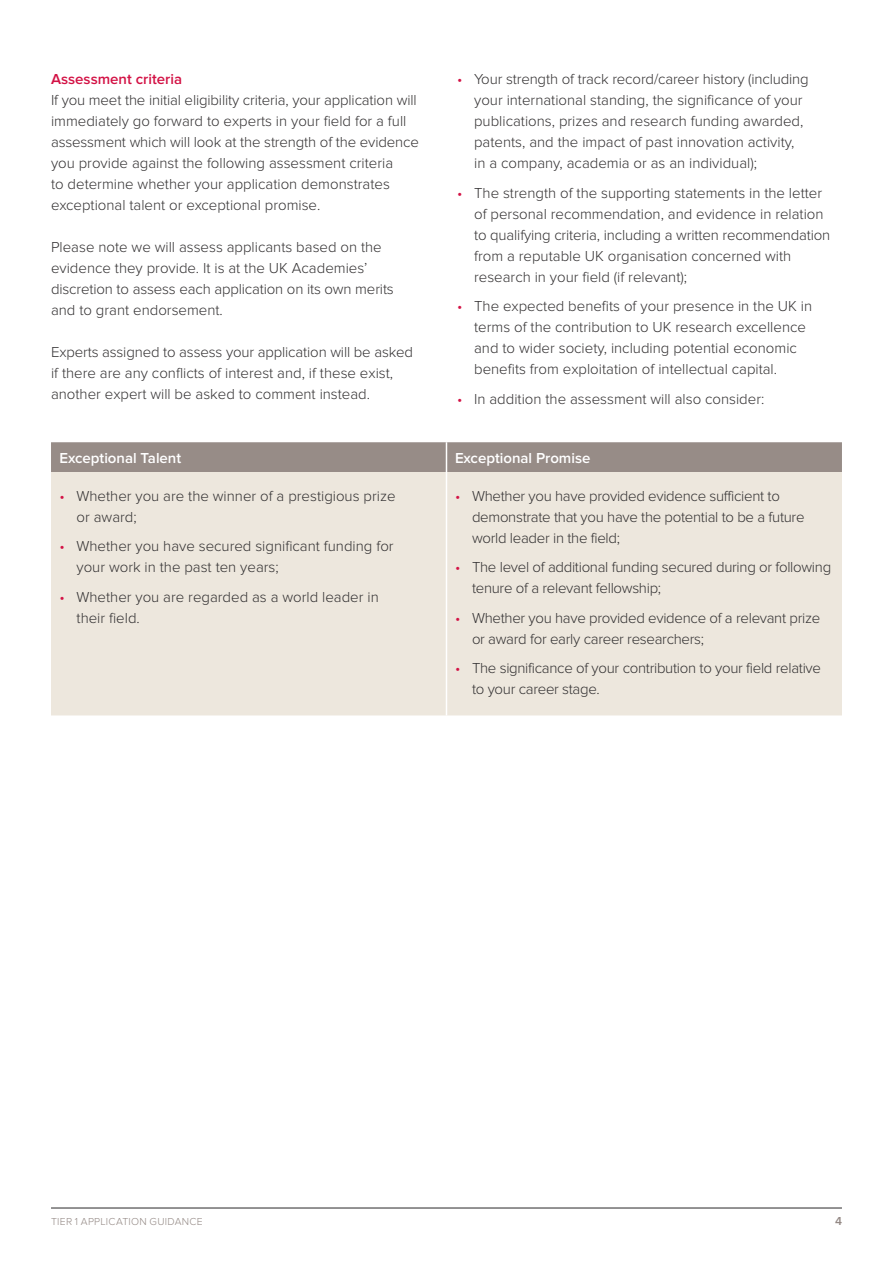
<style>
.page{position:relative;width:893px;height:1263px;background:#fff}
.page>*{position:absolute;margin:0;border:0;box-sizing:border-box;transform-origin:0 0}
.t1{font:300 15px/21px "Proxima Nova";color:#333132}
.t2{font:300 15px/21px "Proxima Nova";letter-spacing:-.02em;color:#333132}
.t3{font:600 15px "Proxima Nova";color:#fff}
.t4{font:600 15px "Proxima Nova";color:#d31245}
.t5{font:600 12px "Proxima Nova";color:#938884}
.t6{font:300 10.5px "Proxima Nova";letter-spacing:.03em;color:#938884}
.s1{color:#d31245}
</style>
<div class="page">
<hr style="left:51px;top:1208px;width:791px;height:1px;background:#292829">
<div style="left:51px;top:442px;width:791px;height:30px;background:#978c87"></div>
<div style="left:51px;top:472px;width:791px;height:243px;background:#ede7dd"></div>
<hr style="left:446px;top:442px;width:1px;height:30px;background:#fff">
<hr style="left:446px;top:472px;width:1px;height:243px;background:#fff">
<p class="t4" style="left:51px;top:71px;width:133px">Assessment criteria</p>
<p class="t1" style="left:51px;top:90px;width:369px">If you meet the initial eligibility criteria, your application will immediately go forward to experts in your field for a full assessment which will look at the strength of the evidence you provide against the following assessment criteria<br>to determine whether your application demonstrates exceptional talent or exceptional promise.</p>
<p class="t1" style="left:51px;top:237px;width:344px">Please note we will assess applicants based on the evidence they provide. It is at the U K Academies’ discretion to assess each application on its own merits and to grant endorsement.</p>
<p class="t1" style="left:51px;top:342px;width:364px">Experts assigned to assess your application will be asked if there are any conflicts of interest and, if these exist, another expert will be asked to comment instead.</p>
<p class="t1" style="left:474px;top:69px;width:336px;text-indent:-17px"><span class="s1">•</span> Your strength of track record/career history (including your international standing, the significance of your publications, prizes and research funding awarded, patents, and the impact of past innovation activity, in a company, academia or as an individual);</p>
<p class="t1" style="left:474px;top:182px;width:358px;text-indent:-17px"><span class="s1">•</span> The strength of the supporting statements in the letter of personal recommendation, and evidence in relation to qualifying criteria, including a written recommendation from a reputable U K organisation concerned with research in your field (if relevant);</p>
<p class="t1" style="left:474px;top:296px;width:339px;text-indent:-17px"><span class="s1">•</span> The expected benefits of your presence in the U K in terms of the contribution to U K research excellence and to wider society, including potential economic benefits from exploitation of intellectual capital.</p>
<p class="t1" style="left:457px;top:388px;width:309px"><span class="s1">•</span> I n addition the assessment will also consider:</p>
<p class="t3" style="left:60px;top:449px;width:123px">Exceptional Talent</p>
<p class="t3" style="left:455px;top:449px;width:137px">Exceptional Promise</p>
<p class="t1" style="left:77px;top:486px;width:320px;text-indent:-17px"><span class="s1">•</span> Whether you are the winner of a prestigious prize or award;</p>
<p class="t1" style="left:77px;top:536px;width:319px;text-indent:-17px"><span class="s1">•</span> Whether you have secured significant funding for your work in the past ten years;</p>
<p class="t1" style="left:77px;top:587px;width:304px;text-indent:-17px"><span class="s1">•</span> Whether you are regarded as a world leader in their field.</p>
<p class="t2" style="left:472px;top:486px;width:334px;text-indent:-17px"><span class="s1">•</span> Whether you have provided evidence sufficient to demonstrate that you have the potential to be a future world leader in the field;</p>
<p class="t2" style="left:472px;top:557px;width:361px;text-indent:-17px"><span class="s1">•</span> The level of additional funding secured during or following tenure of a relevant fellowship;</p>
<p class="t2" style="left:472px;top:608px;width:350px;text-indent:-17px"><span class="s1">•</span> Whether you have provided evidence of a relevant prize or award for early career researchers;</p>
<p class="t2" style="left:472px;top:658px;width:350px;text-indent:-17px"><span class="s1">•</span> The significance of your contribution to your field relative to your career stage.</p>
<p class="t6" style="left:51px;top:1216px;width:153px">Tier 1 application guidance</p>
<p class="t5" style="left:835px;top:1214px;width:8px">4</p>
</div>
